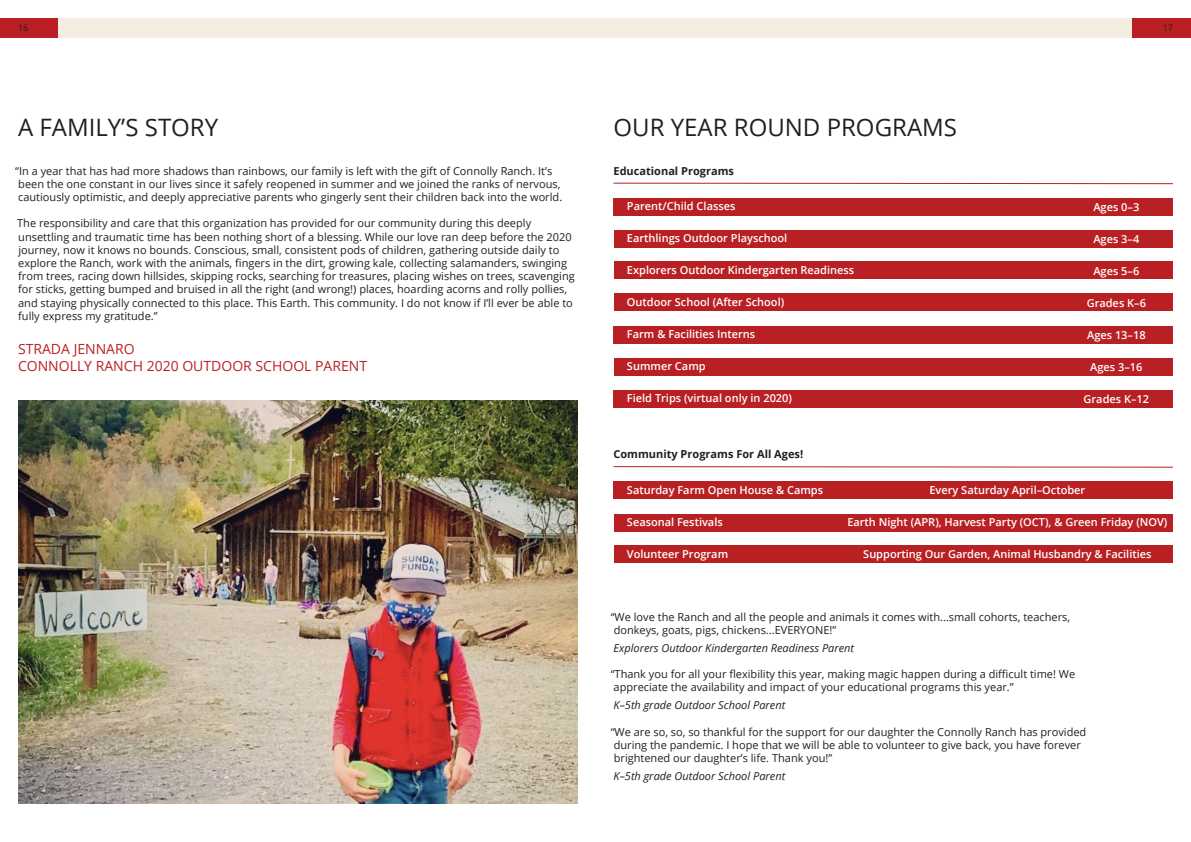
<style>
.page{position:relative;width:1191px;height:842px;background:#fff}
.page>*{position:absolute;margin:0;border:0;box-sizing:border-box;transform-origin:0 0}
.t1{font:24px "Open Sans";color:#231f20}
.Sub_Title{font:14px "Open Sans";color:#b92024}
.Description_Left{font:11px/13.2px "Open Sans";color:#231f20}
.Description_Left-2{font:600 11px "Open Sans";color:#fff}
.Description__Center{font:600 11px "Open Sans";color:#fff}
.Description_Left-3{font:italic 11px "Open Sans";color:#231f20}
.Description_Left-4{font:700 11px "Open Sans";color:#231f20}
.t2{font:9px "Open Sans";color:#231f20}
</style>
<div class="page">
<img style="left:18px;top:400px;width:559px;height:404px">
<div style="left:0;top:18px;width:58px;height:19px;background:#ba1f24"></div>
<div style="left:58px;top:18px;width:1074px;height:19px;background:#f4ede0"></div>
<div style="left:1132px;top:18px;width:59px;height:19px;background:#ba1f24"></div>
<div style="left:613px;top:198px;width:560px;height:17px;background:#b92024"></div>
<div style="left:613px;top:327px;width:560px;height:17px;background:#b92024"></div>
<div style="left:614px;top:262px;width:558px;height:17px;background:#b92024"></div>
<div style="left:613px;top:390px;width:559px;height:17px;background:#b92024"></div>
<div style="left:614px;top:230px;width:558px;height:17px;background:#b92024"></div>
<div style="left:614px;top:359px;width:558px;height:17px;background:#b92024"></div>
<div style="left:614px;top:294px;width:558px;height:17px;background:#b92024"></div>
<div style="left:613px;top:482px;width:560px;height:17px;background:#b92024"></div>
<div style="left:614px;top:546px;width:558px;height:17px;background:#b92024"></div>
<div style="left:614px;top:514px;width:558px;height:17px;background:#b92024"></div>
<svg style="left:613px;top:182px;width:560px;height:3px"></svg>
<svg style="left:613px;top:466px;width:560px;height:2px"></svg>
<p class="t2" style="left:18px;top:22px;width:12px">16</p>
<p class="t2" style="left:1162px;top:22px;width:12px">17</p>
<p class="t1" style="left:18px;top:111px;width:202px">A FAMILY’S STORY</p>
<p class="Description_Left" style="left:15px;top:164px;width:548px">“In a year that has had more shadows than rainbows, our family is left with the gift of Connolly Ranch. It’s been the one constant in our lives since it safely reopened in summer and we joined the ranks of nervous, cautiously optimistic, and deeply appreciative parents who gingerly sent their children back into the world.</p>
<p class="Description_Left" style="left:17px;top:217px;width:559px">The responsibility and care that this organization has provided for our community during this deeply unsettling and traumatic time has been nothing short of a blessing. While our love ran deep before the 2020 journey, now it knows no bounds. Conscious, small, consistent pods of children, gathering outside daily to explore the Ranch, work with the animals, fingers in the dirt, growing kale, collecting salamanders, swinging from trees, racing down hillsides, skipping rocks, searching for treasures, placing wishes on trees, scavenging for sticks, getting bumped and bruised in all the right (and wrong!) places, hoarding acorns and rolly pollies, and staying physically connected to this place. This Earth. This community. I do not know if I’ll ever be able to fully express my gratitude.”</p>
<p class="Sub_Title" style="left:18px;top:339px;width:118px">STRADA JENNARO</p>
<p class="Sub_Title" style="left:18px;top:356px;width:351px">CONNOLLY RANCH 2020 OUTDOOR SCHOOL PARENT</p>
<p class="t1" style="left:613px;top:111px;width:345px">OUR YEAR ROUND PROGRAMS</p>
<p class="Description_Left-4" style="left:613px;top:163px;width:122px">Educational Programs</p>
<p class="Description_Left-2" style="left:627px;top:199px;width:110px">Parent/Child Classes</p>
<p class="Description_Left-2" style="left:627px;top:231px;width:162px">Earthlings Outdoor Playschool</p>
<p class="Description_Left-2" style="left:627px;top:263px;width:229px">Explorers Outdoor Kindergarten Readiness</p>
<p class="Description_Left-2" style="left:627px;top:295px;width:159px">Outdoor School (After School)</p>
<p class="Description_Left-2" style="left:627px;top:327px;width:130px">Farm &amp; Facilities Interns</p>
<p class="Description_Left-2" style="left:627px;top:359px;width:80px">Summer Camp</p>
<p class="Description_Left-2" style="left:627px;top:391px;width:166px">Field Trips (virtual only in 2020)</p>
<p class="Description_Left-4" style="left:613px;top:446px;width:191px">Community Programs For All Ages!</p>
<p class="Description__Center" style="left:1093px;top:199px;width:48px">Ages 0–3</p>
<p class="Description__Center" style="left:1093px;top:231px;width:48px">Ages 3–4</p>
<p class="Description__Center" style="left:1093px;top:263px;width:48px">Ages 5–6</p>
<p class="Description__Center" style="left:1086px;top:295px;width:61px">Grades K–6</p>
<p class="Description__Center" style="left:1087px;top:327px;width:60px">Ages 13–18</p>
<p class="Description__Center" style="left:1090px;top:359px;width:54px">Ages 3–16</p>
<p class="Description__Center" style="left:1083px;top:391px;width:67px">Grades K–12</p>
<p class="Description_Left-2" style="left:627px;top:482px;width:198px">Saturday Farm Open House &amp; Camps</p>
<p class="Description_Left-2" style="left:627px;top:514px;width:97px">Seasonal Festivals</p>
<p class="Description_Left-2" style="left:627px;top:546px;width:103px">Volunteer Program</p>
<p class="Description__Center" style="left:929px;top:482px;width:157px">Every Saturday April–October</p>
<p class="Description__Center" style="left:847px;top:514px;width:321px">Earth Night (APR), Harvest Party (OCT), &amp; Green Friday (NOV)</p>
<p class="Description__Center" style="left:863px;top:546px;width:290px">Supporting Our Garden, Animal Husbandry &amp; Facilities</p>
<p class="Description_Left" style="left:611px;top:610px;width:461px">“We love the Ranch and all the people and animals it comes with...small cohorts, teachers, donkeys, goats, pigs, chickens...EVERYONE!”</p>
<p class="Description_Left-3" style="left:613px;top:640px;width:242px">Explorers Outdoor Kindergarten Readiness Parent</p>
<p class="Description_Left" style="left:611px;top:667px;width:466px">“Thank you for all your flexibility this year, making magic happen during a difficult time! We appreciate the availability and impact of your educational programs this year.”</p>
<p class="Description_Left-3" style="left:613px;top:698px;width:173px">K–5th grade Outdoor School Parent</p>
<p class="Description_Left" style="left:611px;top:725px;width:477px">“We are so, so, so thankful for the support for our daughter the Connolly Ranch has provided during the pandemic. I hope that we will be able to volunteer to give back, you have forever brightened our daughter’s life. Thank you!”</p>
<p class="Description_Left-3" style="left:613px;top:768px;width:173px">K–5th grade Outdoor School Parent</p>
</div>
